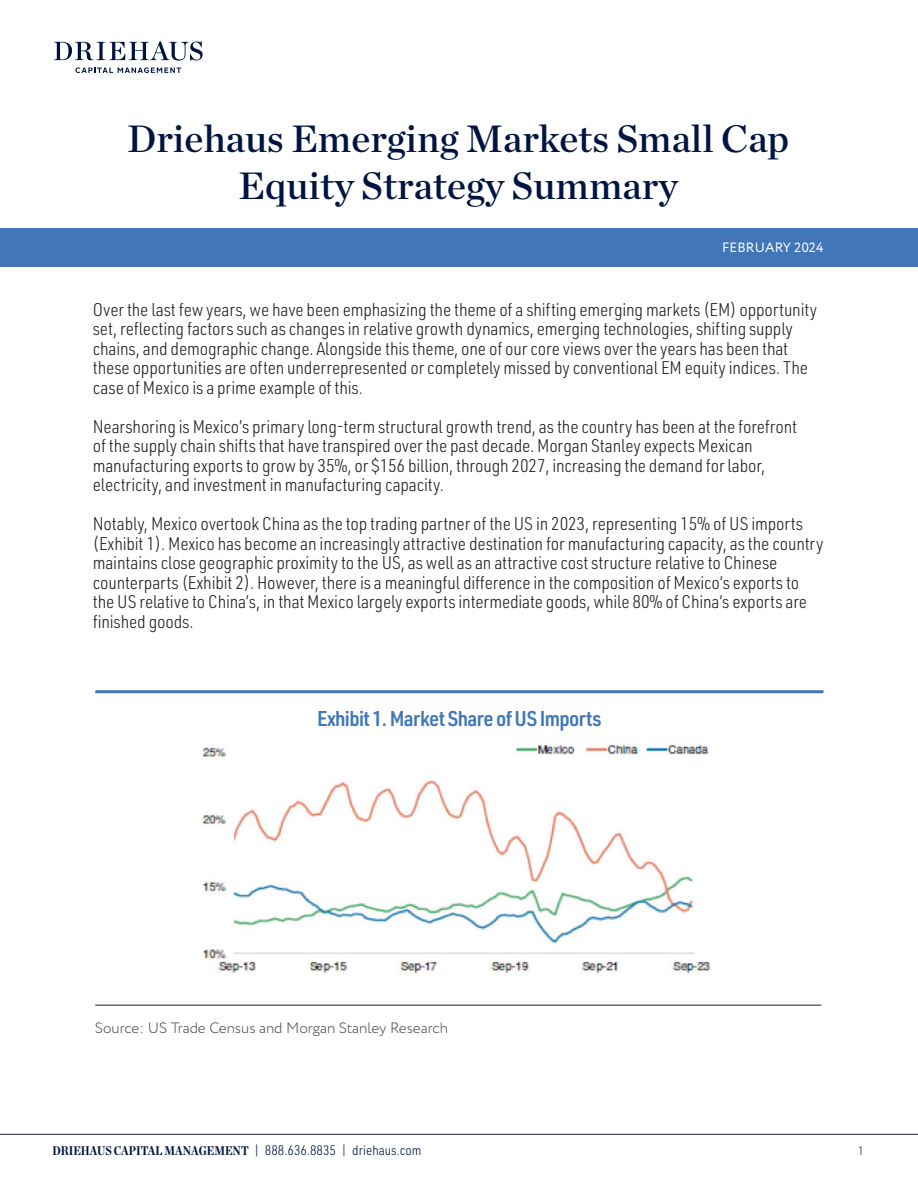
<style>
.page{position:relative;width:918px;height:1188px;background:#fff}
.page>*{position:absolute;margin:0;border:0;box-sizing:border-box;transform-origin:0 0}
.t1{font:39px/46.8px "Chronicle Deck Semi";color:#001441;text-align:center}
.t2{font:600 21px "URWDIN Semi Cond";letter-spacing:-.03em;color:#4176b9}
.t3{font:300 18px/19.5px "URWDIN Semi Cond";letter-spacing:-.01em;color:#231f20}
.t4{font:300 15px "Circe";color:#4b4c4d}
.t5{font:300 13.5px "URWDIN Semi Cond";color:#001340}
.t6{font:13.5px "Circe";letter-spacing:.01em;color:#fff}
.t7{font:300 12px "URWDIN Semi Cond";color:#231f20}
.s1{font-family:"Chronicle Deck Cond";font-weight:700;font-size:12.75px}
</style>
<div class="page">
<div style="left:0;top:228px;width:918px;height:39px;background:#4176b9"></div>
<svg style="left:54px;top:41px;width:149px;height:20px"></svg>
<svg style="left:75px;top:67px;width:106px;height:6px"></svg>
<hr style="left:0;top:1134px;width:918px;height:1px;background:#1f2043">
<hr style="left:95px;top:690px;width:729px;height:3px;background:#4176b9">
<hr style="left:95px;top:1005px;width:726px;height:1px;background:#231f20">
<img style="left:202px;top:743px;width:509px;height:231px">
<p class="t1" style="left:127px;top:113px;width:664px">Driehaus Emerging Markets Small Cap<br>Equity Strategy Summary</p>
<p class="t6" style="left:722px;top:239px;width:103px">FEBRUARY 2024</p>
<p class="t3" style="left:93px;top:299px;width:726px">Over the last few years, we have been emphasizing the theme of a shifting emerging markets (EM) opportunity set, reflecting factors such as changes in relative growth dynamics, emerging technologies, shifting supply chains, and demographic change. Alongside this theme, one of our core views over the years has been that these opportunities are often underrepresented or completely missed by conventional EM equity indices. The case of Mexico is a prime example of this.</p>
<p class="t3" style="left:93px;top:416px;width:706px">Nearshoring is Mexico’s primary long-term structural growth trend, as the country has been at the forefront of the supply chain shifts that have transpired over the past decade. Morgan Stanley expects Mexican manufacturing exports to grow by 35%, or $156 billion, through 2027, increasing the demand for labor, electricity, and investment in manufacturing capacity.</p>
<p class="t3" style="left:93px;top:514px;width:732px">Notably, Mexico overtook China as the top trading partner of the US in 2023, representing 15% of US imports (Exhibit 1). Mexico has become an increasingly attractive destination for manufacturing capacity, as the country maintains close geographic proximity to the US, as well as an attractive cost structure relative to Chinese counterparts (Exhibit 2). However, there is a meaningful difference in the composition of Mexico’s exports to the US relative to China’s, in that Mexico largely exports intermediate goods, while 80% of China’s exports are finished goods.</p>
<p class="t2" style="left:317px;top:705px;width:286px">Exhibit 1. Market Share of US Imports</p>
<p class="t4" style="left:95px;top:1018px;width:355px">Source: US Trade Census and Morgan Stanley Research</p>
<p class="t5" style="left:52px;top:1142px;width:371px"><span class="s1">DRIEHAUS CAPITAL MANAGEMENT</span> | 888.636.8835 | driehaus.com</p>
<p class="t7" style="left:858px;top:1143px;width:7px">1</p>
</div>
